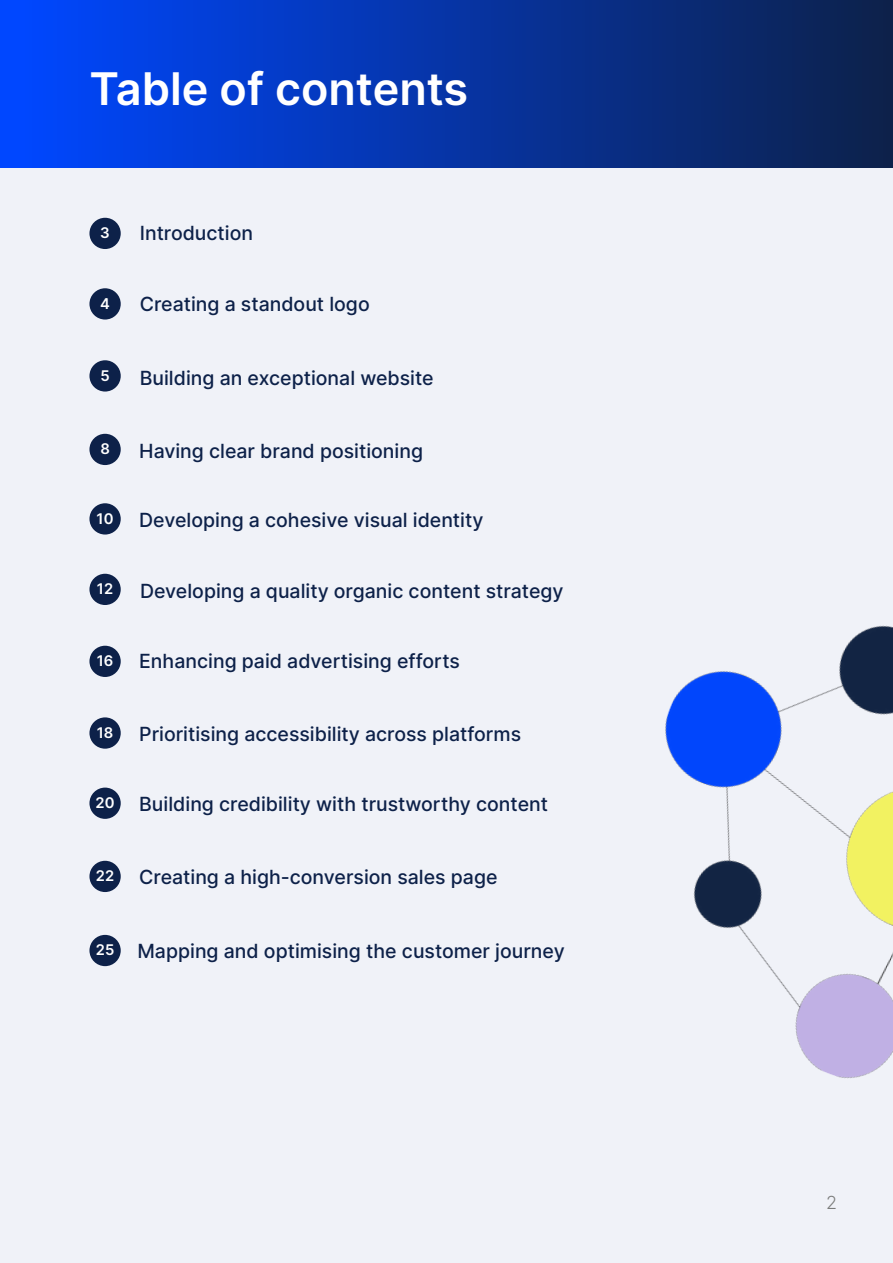
<style>
.page{position:relative;width:893px;height:1263px;background:#f0f2f8}
.page>*{position:absolute;margin:0;border:0;box-sizing:border-box;transform-origin:0 0}
.t1{font:600 45px "Inter";color:#fff}
.t2{font:500 19.5px "Inter";color:#0d2149}
.t3{font:300 18px "Inter";color:#7b7c7b}
.t4{font:600 14.7px "Inter";color:#fff}
</style>
<div class="page">
<div style="left:0;top:0;width:893px;height:167px;background:linear-gradient(to right,#0048ff,#0d2149)"></div>
<img style="left:665px;top:625px;width:228px;height:454px">
<div style="left:89px;top:218px;width:32px;height:31px;background:#0d2149;border-radius:50%"></div>
<div style="left:89px;top:288px;width:32px;height:32px;background:#0d2149;border-radius:50%"></div>
<div style="left:89px;top:360px;width:32px;height:32px;background:#0d2149;border-radius:50%"></div>
<div style="left:89px;top:434px;width:32px;height:31px;background:#0d2149;border-radius:50%"></div>
<div style="left:89px;top:503px;width:32px;height:31px;background:#0d2149;border-radius:50%"></div>
<div style="left:89px;top:574px;width:32px;height:31px;background:#0d2149;border-radius:50%"></div>
<div style="left:89px;top:646px;width:32px;height:31px;background:#0d2149;border-radius:50%"></div>
<div style="left:89px;top:717px;width:32px;height:32px;background:#0d2149;border-radius:50%"></div>
<div style="left:89px;top:787px;width:32px;height:32px;background:#0d2149;border-radius:50%"></div>
<div style="left:89px;top:861px;width:32px;height:31px;background:#0d2149;border-radius:50%"></div>
<div style="left:89px;top:935px;width:32px;height:31px;background:#0d2149;border-radius:50%"></div>
<h1 class="t1" style="left:89px;top:56px;width:380px">Table of contents</h1>
<p class="t4" style="left:100px;top:222px;width:11px">3</p>
<p class="t2" style="left:140px;top:218px;width:115px">Introduction</p>
<p class="t4" style="left:100px;top:293px;width:11px">4</p>
<p class="t2" style="left:140px;top:289px;width:231px">Creating a standout logo</p>
<p class="t4" style="left:100px;top:365px;width:11px">5</p>
<p class="t2" style="left:140px;top:364px;width:295px">Building an exceptional website</p>
<p class="t4" style="left:100px;top:438px;width:11px">8</p>
<p class="t2" style="left:139px;top:437px;width:285px">Having clear brand positioning</p>
<p class="t4" style="left:97px;top:508px;width:18px">10</p>
<p class="t2" style="left:139px;top:506px;width:346px">Developing a cohesive visual identity</p>
<p class="t4" style="left:97px;top:578px;width:18px">12</p>
<p class="t2" style="left:140px;top:576px;width:425px">Developing a quality organic content strategy</p>
<p class="t4" style="left:97px;top:650px;width:18px">16</p>
<p class="t2" style="left:139px;top:647px;width:322px">Enhancing paid advertising efforts</p>
<p class="t4" style="left:97px;top:722px;width:18px">18</p>
<p class="t2" style="left:139px;top:720px;width:383px">Prioritising accessibility across platforms</p>
<p class="t4" style="left:96px;top:792px;width:20px">20</p>
<p class="t2" style="left:139px;top:789px;width:410px">Building credibility with trustworthy content</p>
<p class="t4" style="left:96px;top:865px;width:20px">22</p>
<p class="t2" style="left:139px;top:863px;width:360px">Creating a high-conversion sales page</p>
<p class="t4" style="left:96px;top:939px;width:20px">25</p>
<p class="t2" style="left:137px;top:936px;width:429px">Mapping and optimising the customer journey</p>
<p class="t3" style="left:826px;top:1189px;width:12px">2</p>
</div>
